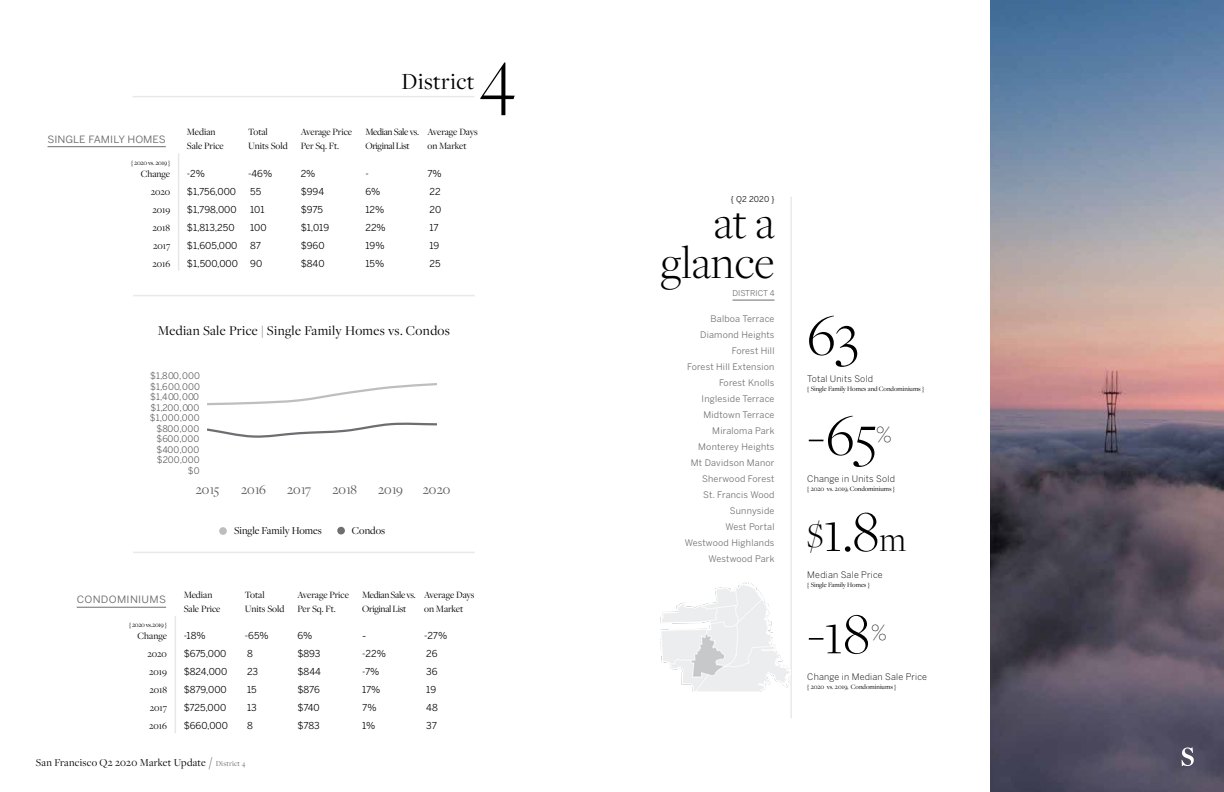
<style>
.page{position:relative;width:1224px;height:792px;background:#fff}
.page>*{position:absolute;margin:0;border:0;box-sizing:border-box;transform-origin:0 0}
.t1{font:300 80px "Freight Disp Pro";color:#000}
.t2{font:300 60px "Freight Disp Pro";color:#000}
.t3{font:300 48px/40px "Freight Disp Pro";color:#000;text-align:right}
.t4{font:24px "Freight Disp Pro";letter-spacing:.025em;color:#000}
.t5{font:300 24px "Freight Disp Pro";color:#000}
.t6{font:14px "Freight Disp Pro";letter-spacing:.025em;color:#000}
.t7{font:14px "Freight Disp Pro";letter-spacing:-.01em;color:#595959}
.t8{font:12.5px "Benton Sans";color:#6d6e71}
.t9{font:12.5px "Benton Sans";letter-spacing:.025em;color:#6d6e71}
.t10{font:12px "Minion Pro";color:#000}
.t11{font:11px "Freight Disp Pro";letter-spacing:.025em;color:#000}
.t12{font:11px "Freight Disp Pro";letter-spacing:.005em;color:#000}
.t13{font:10px/14px "Freight Disp Pro";letter-spacing:-.005em;color:#000}
.t14{font:10px/14px "Freight Disp Pro";letter-spacing:-.03em;color:#000}
.t15{font:9.5px "Benton Sans";color:#000}
.t16{font:9px/16px "Benton Sans";letter-spacing:.025em;color:#6d6e71;text-align:right}
.t17{font:9px "Benton Sans";letter-spacing:.015em;color:#595959}
.t18{font:300 9px "Benton Sans";letter-spacing:.025em;color:#000}
.t19{font:8px "Benton Sans";color:#6d6e71}
.t20{font:8px "Benton Sans";letter-spacing:.015em;color:#000}
.t21{font:7px "Freight Disp Pro";color:#000}
.t22{font:7px "Freight Disp Pro";letter-spacing:-.03em;color:#000}
.s1{font-size:14px}
.s2{font-size:8px;color:#6d6e71}
.s3{font-size:36px}
</style>
<div class="page">
<hr style="left:133px;top:96px;width:341px;height:1px;background:#b4b6b8">
<hr style="left:133px;top:295px;width:342px;height:1px;background:#b4b6b8">
<hr style="left:77px;top:607px;width:89px;height:1px;background:#6d6e71">
<hr style="left:48px;top:146px;width:118px;height:1px;background:#6d6e71">
<svg style="left:175px;top:616px;width:1px;height:117px"></svg>
<svg style="left:178px;top:153px;width:1px;height:118px"></svg>
<hr style="left:133px;top:552px;width:342px;height:1px;background:#b4b6b8">
<img style="left:990px;top:0;width:234px;height:792px">
<svg style="left:1182px;top:747px;width:12px;height:19px"></svg>
<hr style="left:790px;top:197px;width:2px;height:521px;background:#b4b6b8">
<img style="left:660px;top:583px;width:130px;height:108px">
<hr style="left:733px;top:300px;width:42px;height:1px;background:#6d6e71">
<div style="left:219px;top:527px;width:8px;height:8px;background:#bcbdc0;border-radius:50%"></div>
<div style="left:337px;top:527px;width:8px;height:7px;background:#6d6f71;border-radius:50%"></div>
<svg style="left:208px;top:383px;width:229px;height:23px"></svg>
<svg style="left:208px;top:422px;width:229px;height:16px"></svg>
<h3 class="t8" style="left:48px;top:131px;width:120px">single family homes</h3>
<h3 class="t4" style="left:402px;top:65px;width:74px">District</h3>
<h1 class="t1" style="left:479px;top:23px;width:37px">4</h1>
<p class="t13" style="left:187px;top:125px;width:38px">Median<br>Sale Price</p>
<p class="t13" style="left:248px;top:125px;width:41px">Total<br>Units Sold</p>
<p class="t13" style="left:301px;top:125px;width:53px">Average Price<br>Per Sq. Ft.</p>
<p class="t14" style="left:365px;top:125px;width:55px">Median Sale vs.<br>Original List</p>
<p class="t13" style="left:427px;top:125px;width:52px">Average Days on Market</p>
<p class="t22" style="left:131px;top:158px;width:40px">{ 2020 vs. 2019 }</p>
<p class="t13" style="left:141px;top:166px;width:31px">Change</p>
<p class="t15" style="left:187px;top:168px;width:20px">-2%</p>
<p class="t15" style="left:248px;top:168px;width:26px">-46%</p>
<p class="t15" style="left:301px;top:168px;width:16px">2%</p>
<p class="t15" style="left:365px;top:168px;width:5px">-</p>
<p class="t15" style="left:427px;top:168px;width:16px">7%</p>
<p class="t13" style="left:151px;top:184px;width:21px">2020</p>
<p class="t15" style="left:187px;top:186px;width:51px">$1,756,000</p>
<p class="t15" style="left:250px;top:186px;width:13px">55</p>
<p class="t15" style="left:301px;top:186px;width:25px">$994</p>
<p class="t15" style="left:365px;top:186px;width:17px">6%</p>
<p class="t15" style="left:430px;top:186px;width:13px">22</p>
<p class="t13" style="left:152px;top:202px;width:19px">2019</p>
<p class="t15" style="left:187px;top:204px;width:51px">$1,798,000</p>
<p class="t15" style="left:250px;top:204px;width:16px">101</p>
<p class="t15" style="left:301px;top:204px;width:24px">$975</p>
<p class="t15" style="left:365px;top:204px;width:20px">12%</p>
<p class="t15" style="left:430px;top:204px;width:13px">20</p>
<p class="t13" style="left:153px;top:220px;width:19px">2018</p>
<p class="t15" style="left:187px;top:222px;width:49px">$1,813,250</p>
<p class="t15" style="left:250px;top:222px;width:18px">100</p>
<p class="t15" style="left:301px;top:222px;width:30px">$1,019</p>
<p class="t15" style="left:365px;top:222px;width:22px">22%</p>
<p class="t15" style="left:430px;top:222px;width:11px">17</p>
<p class="t13" style="left:153px;top:238px;width:19px">2017</p>
<p class="t15" style="left:187px;top:240px;width:52px">$1,605,000</p>
<p class="t15" style="left:250px;top:240px;width:12px">87</p>
<p class="t15" style="left:301px;top:240px;width:25px">$960</p>
<p class="t15" style="left:365px;top:240px;width:21px">19%</p>
<p class="t15" style="left:430px;top:240px;width:11px">19</p>
<p class="t13" style="left:152px;top:256px;width:19px">2016</p>
<p class="t15" style="left:187px;top:258px;width:53px">$1,500,000</p>
<p class="t15" style="left:250px;top:258px;width:14px">90</p>
<p class="t15" style="left:301px;top:258px;width:25px">$840</p>
<p class="t15" style="left:365px;top:258px;width:20px">15%</p>
<p class="t15" style="left:430px;top:258px;width:13px">25</p>
<h3 class="t6" style="left:158px;top:321px;width:294px">Median Sale Price | Single Family Homes vs. Condos</h3>
<p class="t17" style="left:150px;top:370px;width:51px">$1,800,000</p>
<p class="t17" style="left:150px;top:381px;width:51px">$1,600,000</p>
<p class="t17" style="left:150px;top:391px;width:50px">$1,400,000</p>
<p class="t17" style="left:150px;top:402px;width:50px">$1,200,000</p>
<p class="t17" style="left:150px;top:412px;width:51px">$1,000,000</p>
<p class="t17" style="left:157px;top:423px;width:44px">$800,000</p>
<p class="t17" style="left:157px;top:433px;width:44px">$600,000</p>
<p class="t17" style="left:157px;top:444px;width:44px">$400,000</p>
<p class="t17" style="left:157px;top:454px;width:44px">$200,000</p>
<p class="t17" style="left:188px;top:465px;width:13px">$0</p>
<h3 class="t7" style="left:196px;top:481px;width:25px">2015</h3>
<h3 class="t7" style="left:241px;top:481px;width:26px">2016</h3>
<h3 class="t7" style="left:287px;top:481px;width:25px">2017</h3>
<h3 class="t7" style="left:333px;top:481px;width:26px">2018</h3>
<h3 class="t7" style="left:378px;top:481px;width:26px">2019</h3>
<h3 class="t7" style="left:423px;top:481px;width:29px">2020</h3>
<p class="t12" style="left:234px;top:523px;width:89px">Single Family Homes</p>
<p class="t12" style="left:352px;top:523px;width:35px">Condos</p>
<h3 class="t9" style="left:77px;top:591px;width:91px">condominiums</h3>
<p class="t13" style="left:184px;top:587px;width:38px">Median<br>Sale Price</p>
<p class="t13" style="left:245px;top:587px;width:41px">Total<br>Units Sold</p>
<p class="t13" style="left:297px;top:587px;width:53px">Average Price<br>Per Sq. Ft.</p>
<p class="t14" style="left:362px;top:587px;width:55px">Median Sale vs.<br>Original List</p>
<p class="t13" style="left:424px;top:587px;width:52px">Average Days on Market</p>
<p class="t22" style="left:129px;top:620px;width:39px">{ 2020 vs.2019 }</p>
<p class="t13" style="left:138px;top:629px;width:31px">Change</p>
<p class="t15" style="left:184px;top:630px;width:24px">-18%</p>
<p class="t15" style="left:245px;top:630px;width:25px">-65%</p>
<p class="t15" style="left:297px;top:630px;width:17px">6%</p>
<p class="t10" style="left:362px;top:627px;width:6px">-</p>
<p class="t15" style="left:424px;top:630px;width:25px">-27%</p>
<p class="t13" style="left:148px;top:647px;width:21px">2020</p>
<p class="t15" style="left:184px;top:648px;width:44px">$675,000</p>
<p class="t15" style="left:247px;top:648px;width:7px">8</p>
<p class="t15" style="left:297px;top:648px;width:25px">$893</p>
<p class="t15" style="left:362px;top:648px;width:25px">-22%</p>
<p class="t15" style="left:426px;top:648px;width:13px">26</p>
<p class="t13" style="left:149px;top:665px;width:19px">2019</p>
<p class="t15" style="left:184px;top:666px;width:45px">$824,000</p>
<p class="t15" style="left:247px;top:666px;width:13px">23</p>
<p class="t15" style="left:297px;top:666px;width:25px">$844</p>
<p class="t15" style="left:362px;top:666px;width:19px">-7%</p>
<p class="t15" style="left:426px;top:666px;width:13px">36</p>
<p class="t13" style="left:149px;top:683px;width:19px">2018</p>
<p class="t15" style="left:184px;top:684px;width:45px">$879,000</p>
<p class="t15" style="left:247px;top:684px;width:11px">15</p>
<p class="t15" style="left:297px;top:684px;width:24px">$876</p>
<p class="t15" style="left:362px;top:684px;width:20px">17%</p>
<p class="t15" style="left:426px;top:684px;width:11px">19</p>
<p class="t13" style="left:150px;top:701px;width:19px">2017</p>
<p class="t15" style="left:184px;top:702px;width:44px">$725,000</p>
<p class="t15" style="left:247px;top:702px;width:11px">13</p>
<p class="t15" style="left:297px;top:702px;width:24px">$740</p>
<p class="t15" style="left:362px;top:702px;width:16px">7%</p>
<p class="t15" style="left:426px;top:702px;width:13px">48</p>
<p class="t13" style="left:149px;top:719px;width:19px">2016</p>
<p class="t15" style="left:184px;top:720px;width:46px">$660,000</p>
<p class="t15" style="left:247px;top:720px;width:7px">8</p>
<p class="t15" style="left:297px;top:720px;width:24px">$783</p>
<p class="t15" style="left:362px;top:720px;width:15px">1%</p>
<p class="t15" style="left:426px;top:720px;width:12px">37</p>
<p class="t11" style="left:36px;top:755px;width:211px">San Francisco Q2 2020 Market Update <span class="s1">/</span> <span class="s2">District 4</span></p>
<p class="t20" style="left:731px;top:195px;width:45px">{ Q2 2020 }</p>
<h3 class="t3" style="left:661px;top:202px;width:115px">at a glance</h3>
<p class="t19" style="left:733px;top:288px;width:43px">DISTRICT 4</p>
<p class="t16" style="left:685px;top:311px;width:91px">Balboa Terrace<br>Diamond Heights<br>Forest Hill<br>Forest Hill Extension<br>Forest Knolls<br>Ingleside Terrace<br>Midtown Terrace<br>Miraloma Park<br>Monterey Heights<br>Mt Davidson Manor<br>Sherwood Forest<br>St. Francis Wood<br>Sunnyside<br>West Portal<br>Westwood Highlands<br>Westwood Park</p>
<h2 class="t2" style="left:807px;top:297px;width:53px">63</h2>
<p class="t18" style="left:807px;top:373px;width:67px">Total Units Sold</p>
<p class="t21" style="left:807px;top:384px;width:118px">{ Single Family Homes and Condominiums }</p>
<h2 class="t2" style="left:807px;top:397px;width:71px">-65</h2>
<h3 class="t5" style="left:877px;top:419px;width:16px">%</h3>
<p class="t18" style="left:807px;top:473px;width:89px">Change in Units Sold</p>
<p class="t21" style="left:807px;top:484px;width:89px">{ 2020 vs. 2019, Condominiums }</p>
<h2 class="t2" style="left:807px;top:493px;width:96px"><span class="s3">$</span>1.8<span class="s3">m</span></h2>
<p class="t18" style="left:807px;top:569px;width:77px">Median Sale Price</p>
<p class="t21" style="left:807px;top:580px;width:64px">{ Single Family Homes }</p>
<h2 class="t2" style="left:807px;top:595px;width:64px">-18</h2>
<h3 class="t5" style="left:872px;top:617px;width:16px">%</h3>
<p class="t18" style="left:807px;top:672px;width:121px">Change in Median Sale Price</p>
<p class="t21" style="left:807px;top:682px;width:90px">{ 2020 vs. 2019, Condominiums }</p>
</div>
